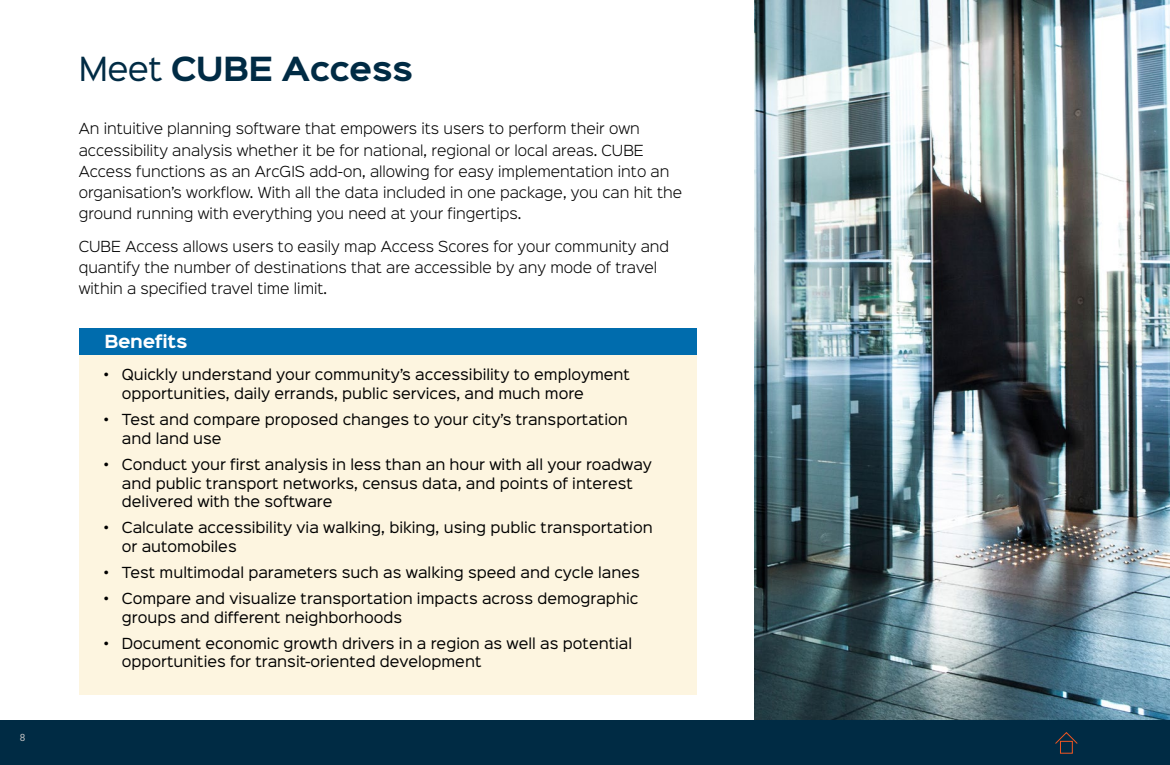
<style>
.page{position:relative;width:1170px;height:765px;background:#fff}
.page>*{position:absolute;margin:0;border:0;box-sizing:border-box;transform-origin:0 0}
.t1{font:700 30px "Sinkin Sans 700";letter-spacing:-.02em;color:#002b44}
.t2{font:700 16.25px "Sinkin Sans 700";letter-spacing:-.02em;color:#fff}
.t3{font:13.75px/18.8px "Sinkin Sans 400";color:#000}
.t4{font:300 13.75px/21.2px "Sinkin Sans 300";color:#000}
.t5{font:10px "Roboto";color:#bcbec0}
.s1{font-family:"Sinkin Sans 400";font-weight:400}
</style>
<div class="page">
<div style="left:0;top:720px;width:1170px;height:45px;background:#002b44"></div>
<div style="left:1060px;top:741px;width:13px;height:13px;border:1px solid #f05622"></div>
<svg style="left:1055px;top:732px;width:23px;height:13px"></svg>
<div style="left:79px;top:330px;width:618px;height:365px;background:#fdf5e0"></div>
<div style="left:79px;top:328px;width:618px;height:27px;background:#006cad"></div>
<img style="left:754px;top:0;width:416px;height:720px">
<p class="t5" style="left:20px;top:730px;width:7px">8</p>
<h1 class="t1" style="left:79px;top:53px;width:336px"><span class="s1">Meet</span> CUBE Access</h1>
<p class="t4" style="left:79px;top:117px;width:605px">An intuitive planning software that empowers its users to perform their own accessibility analysis whether it be for national, regional or local areas. CUBE Access functions as an ArcGIS add-on, allowing for easy implementation into an organisation’s workflow. With all the data included in one package, you can hit the ground running with everything you need at your fingertips.</p>
<p class="t4" style="left:79px;top:235px;width:592px">CUBE Access allows users to easily map Access Scores for your community and quantify the number of destinations that are accessible by any mode of travel within a specified travel time limit.</p>
<p class="t2" style="left:104px;top:333px;width:85px">Benefits</p>
<p class="t3" style="left:122px;top:364px;width:510px;text-indent:-18px">• Quickly understand your community’s accessibility to employment opportunities, daily errands, public services, and much more</p>
<p class="t3" style="left:122px;top:409px;width:507px;text-indent:-18px">• Test and compare proposed changes to your city’s transportation and land use</p>
<p class="t3" style="left:122px;top:454px;width:532px;text-indent:-18px">• Conduct your first analysis in less than an hour with all your roadway and public transport networks, census data, and points of interest delivered with the software</p>
<p class="t3" style="left:122px;top:517px;width:532px;text-indent:-18px">• Calculate accessibility via walking, biking, using public transportation or automobiles</p>
<p class="t3" style="left:104px;top:562px;width:537px">• Test multimodal parameters such as walking speed and cycle lanes</p>
<p class="t3" style="left:122px;top:588px;width:518px;text-indent:-18px">• Compare and visualize transportation impacts across demographic groups and different neighborhoods</p>
<p class="t3" style="left:122px;top:632px;width:512px;text-indent:-18px">• Document economic growth drivers in a region as well as potential opportunities for transit-oriented development</p>
</div>
